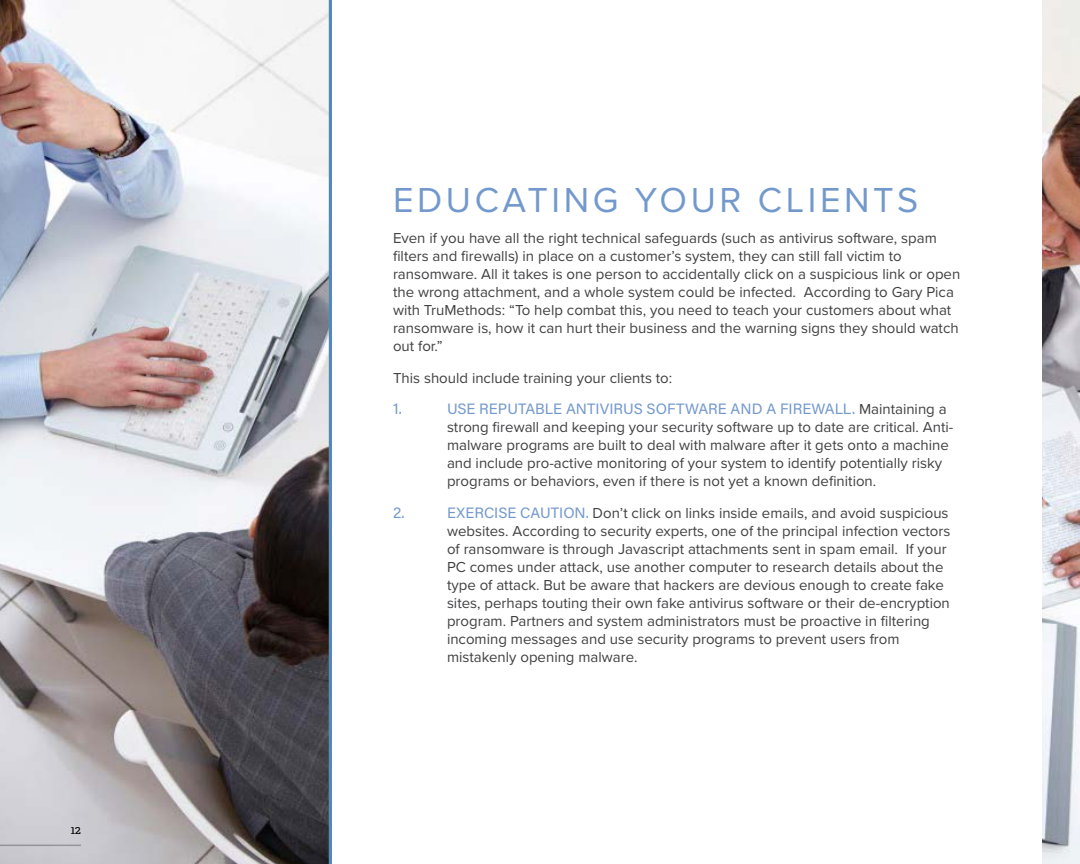
<style>
.page{position:relative;width:1080px;height:864px;background:#fff}
.page>*{position:absolute;margin:0;border:0;box-sizing:border-box;transform-origin:0 0}
.t1{font:36px "Proxima Nova";letter-spacing:.1em;color:#7399cc}
.t2{font:15px/18px "Proxima Nova";color:#414042}
.t3{font:15px "Acumin Pro";color:#7399cc}
.t4{font:12px "Adelle";color:#000}
.s1{font-family:"Proxima Nova";color:#414042}
.s2{font-family:"Acumin Pro";color:#7399cc}
</style>
<div class="page">
<img style="left:0;top:0;width:1080px;height:864px">
<div style="left:329px;top:0;width:713px;height:864px;background:#fff"></div>
<hr style="left:329px;top:0;width:3px;height:864px;background:#5287c2">
<hr style="left:0;top:845px;width:81px;height:1px;background:#000">
<p class="t4" style="left:71px;top:821px;width:12px">12</p>
<h1 class="t1" style="left:393px;top:178px;width:527px">EDUCATING YOUR CLIENTS</h1>
<p class="t2" style="left:393px;top:230px;width:569px">Even if you have all the right technical safeguards (such as antivirus software, spam filters and firewalls) in place on a customer’s system, they can still fall victim to ransomware. All it takes is one person to accidentally click on a suspicious link or open the wrong attachment, and a whole system could be infected. According to Gary Pica with TruMethods: “To help combat this, you need to teach your customers about what ransomware is, how it can hurt their business and the warning signs they should watch out for.”</p>
<p class="t2" style="left:393px;top:369px;width:281px">This should include training your clients to:</p>
<p class="t3" style="left:393px;top:399px;width:10px">1.</p>
<p class="t3" style="left:447px;top:399px;width:501px">USE REPUTABLE ANTIVIRUS SOFTWARE AND A FIREWALL. <span class="s1">Maintaining a</span></p>
<p class="t2" style="left:447px;top:419px;width:508px">strong firewall and keeping your security software up to date are critical. Anti&shy;malware programs are built to deal with malware after it gets onto a machine and include pro-active monitoring of your system to identify potentially risky programs or behaviors, even if there is not yet a known definition.</p>
<p class="t3" style="left:393px;top:502px;width:13px">2.</p>
<p class="t2" style="left:447px;top:504px;width:505px"><span class="s2">EXERCISE CAUTION.</span> Don’t click on links inside emails, and avoid suspicious websites. According to security experts, one of the principal infection vectors of ransomware is through Javascript attachments sent in spam email. If your PC comes under attack, use another computer to research details about the type of attack. But be aware that hackers are devious enough to create fake sites, perhaps touting their own fake antivirus software or their de-encryption program. Partners and system administrators must be proactive in filtering incoming messages and use security programs to prevent users from mistakenly opening malware.</p>
</div>
